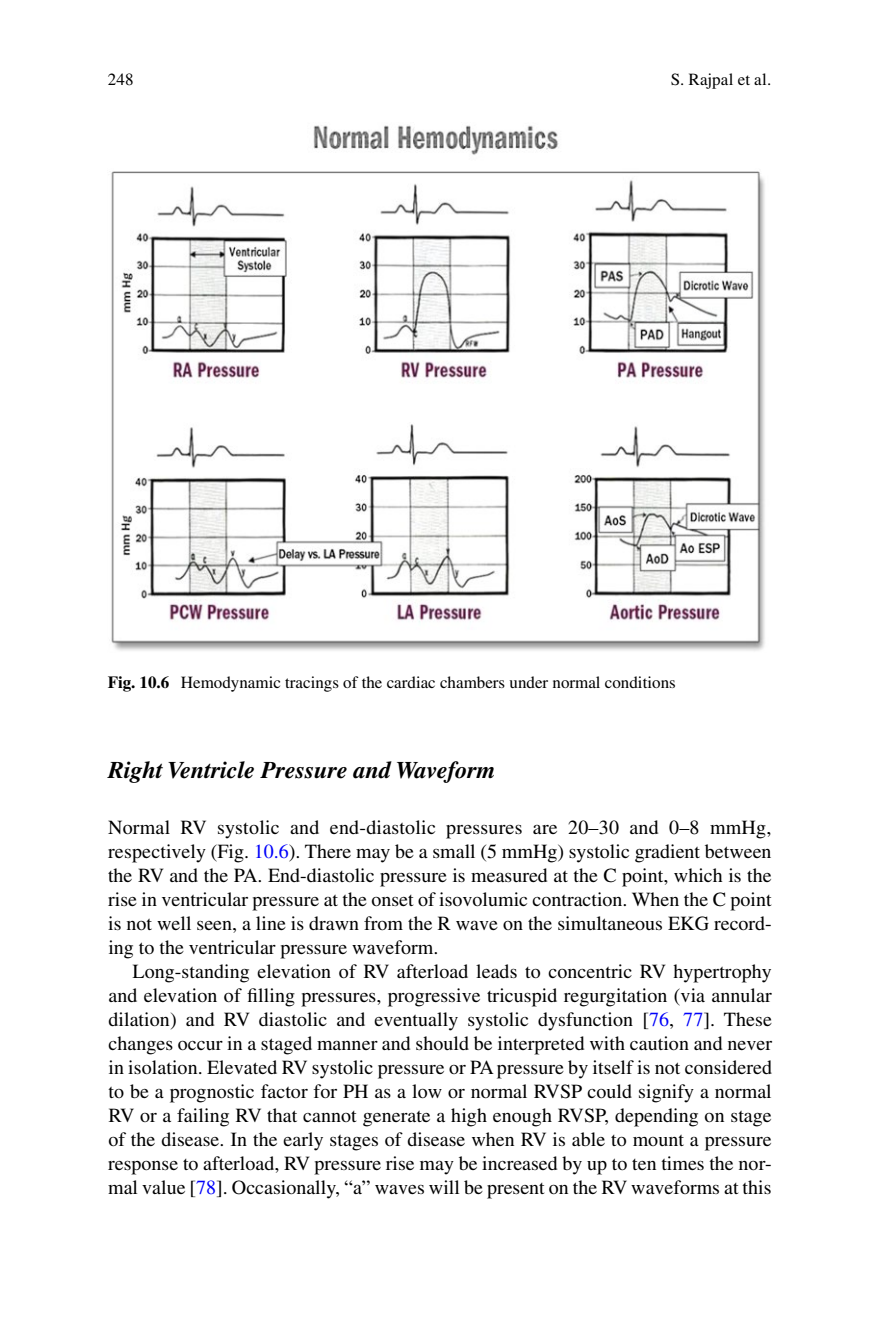
<style>
.page{position:relative;width:879px;height:1333px;background:#fff}
.page>*{position:absolute;margin:0;border:0;box-sizing:border-box;transform-origin:0 0}
.t1{font:italic 700 24px "Bcqrpj Times";color:#000}
.t2{font:20px/24px "Xrnfdj Times";color:#000;text-align:justify}
.t3{font:20px "Xfgtry Times";letter-spacing:.005em;color:#000}
.t4{font:17px "Xfgtry Times";color:#000}
.t5{font:17px "Pphtmb Times";letter-spacing:.005em;color:#000}
.s1{font-family:"Kvpgkn Times";font-weight:700}
.s2{color:#0000fa}
.s3{font-family:"Xfgtry Times"}
.s4{font-family:"Xfgtry Times";color:#0000fa}
</style>
<div class="page">
<img style="left:111px;top:125px;width:654px;height:526px">
<p class="t4" style="left:108px;top:70px;width:27px">248</p>
<p class="t5" style="left:671px;top:70px;width:102px">S. Rajpal et al.</p>
<p class="t4" style="left:108px;top:672px;width:569px"><span class="s1">Fig. 10.6</span> Hemodynamic tracings of the cardiac chambers under normal conditions</p>
<p class="t1" style="left:108px;top:755px;width:389px">Right Ventricle Pressure and Waveform</p>
<p class="t2" style="left:108px;top:815px;width:665px">Normal RV systolic and end-diastolic pressures are 20–30 and 0–8 mmHg, respectively (Fig. <span class="s2">10.6</span>). There may be a small (5 mmHg) systolic gradient between the RV and the PA. End-diastolic pressure is measured at the C point, which is the rise in ventricular pressure at the onset of isovolumic contraction. When the C point is not well seen, a line is drawn from the R wave on the simultaneous EKG record<span class="s3">-</span></p>
<p class="t3" style="left:108px;top:936px;width:331px">ing to the ventricular pressure waveform.</p>
<p class="t2" style="left:108px;top:959px;width:665px;text-indent:24px">Long-standing elevation of RV afterload leads to concentric RV hypertrophy and elevation of filling pressures, progressive tricuspid regurgitation (via annular dilation) and RV diastolic and eventually systolic dysfunction [<span class="s4">76</span>, <span class="s4">77</span><span class="s3">]. These</span></p>
<p class="t3" style="left:108px;top:1032px;width:665px">changes occur in a staged manner and should be interpreted with caution and never</p>
<p class="t2" style="left:108px;top:1055px;width:665px">in isolation. Elevated RV systolic pressure or PA pressure by itself is not considered to be a prognostic factor for PH as a low or normal RVSP could signify a normal RV or a failing RV that cannot generate a high enough RVSP, depending on stage of the disease. In the early stages of disease when RV is able to mount a pressure response to afterload, RV pressure rise may be increased by up to ten times the nor&shy;mal value [<span class="s4">78</span>]. Occasionally, “a” waves will be present on the RV waveforms at this</p>
</div>
